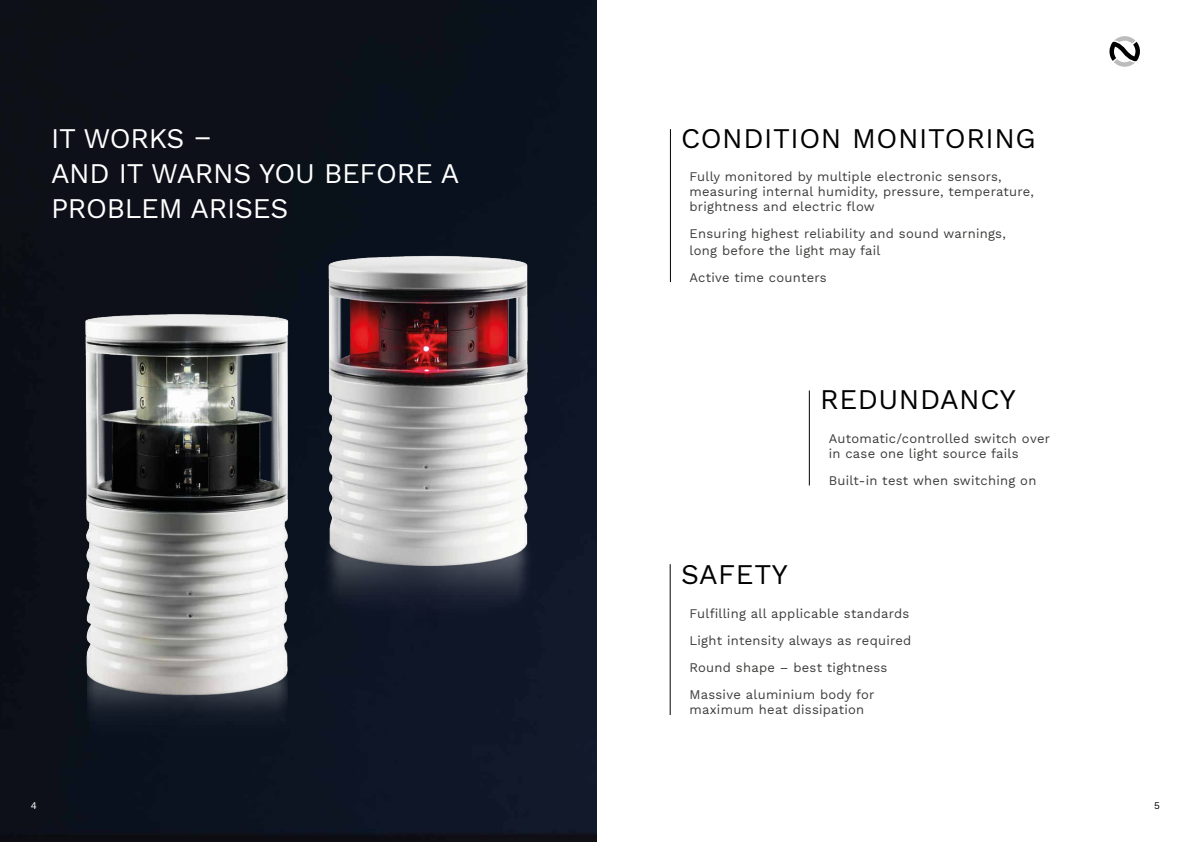
<style>
.page{position:relative;width:1191px;height:842px;background:#fff}
.page>*{position:absolute;margin:0;border:0;box-sizing:border-box;transform-origin:0 0}
.t1{font:28px/35px "Work Sans";letter-spacing:-.01em;color:#fff}
.t2{font:28px "Work Sans";letter-spacing:.02em;color:#000}
.t3{font:13px/15px "Work Sans";letter-spacing:.02em;color:#3c3c3b}
.t4{font:10px "Work Sans";color:#fff}
.t5{font:10px "Work Sans";color:#000}
</style>
<div class="page">
<img style="left:0;top:0;width:596px;height:842px">
<img style="left:306px;top:237px;width:238px;height:416px">
<img style="left:62px;top:296px;width:243px;height:489px">
<svg style="left:1109px;top:36px;width:31px;height:31px"></svg>
<hr style="left:670px;top:129px;width:1px;height:153px;background:#000">
<hr style="left:809px;top:390px;width:1px;height:95px;background:#000">
<hr style="left:670px;top:564px;width:1px;height:151px;background:#000">
<h1 class="t1" style="left:51px;top:120px;width:410px">IT WORKS –<br>AND IT WARNS YOU BEFORE A<br>PROBLEM ARISES</h1>
<h1 class="t2" style="left:681px;top:117px;width:356px">CONDITION MONITORING</h1>
<p class="t3" style="left:689px;top:169px;width:346px">Fully monitored by multiple electronic sensors, measuring internal humidity, pressure, temperature, brightness and electric flow</p>
<p class="t3" style="left:689px;top:225px;width:318px;line-height:17px">Ensuring highest reliability and sound warnings, long before the light may fail</p>
<p class="t3" style="left:689px;top:270px;width:139px">Active time counters</p>
<h1 class="t2" style="left:820px;top:378px;width:197px">REDUNDANCY</h1>
<p class="t3" style="left:828px;top:430px;width:223px">Automatic/controlled switch over in case one light source fails</p>
<p class="t3" style="left:828px;top:472px;width:209px">Built-in test when switching on</p>
<h1 class="t2" style="left:681px;top:553px;width:108px">SAFETY</h1>
<p class="t3" style="left:689px;top:599px;width:223px;line-height:27px">Fulfilling all applicable standards<br>Light intensity always as required<br>Round shape – best tightness<br>Massive aluminium body for</p>
<p class="t3" style="left:689px;top:702px;width:176px">maximum heat dissipation</p>
<p class="t4" style="left:31px;top:798px;width:8px">4</p>
<p class="t5" style="left:1154px;top:798px;width:7px">5</p>
</div>
